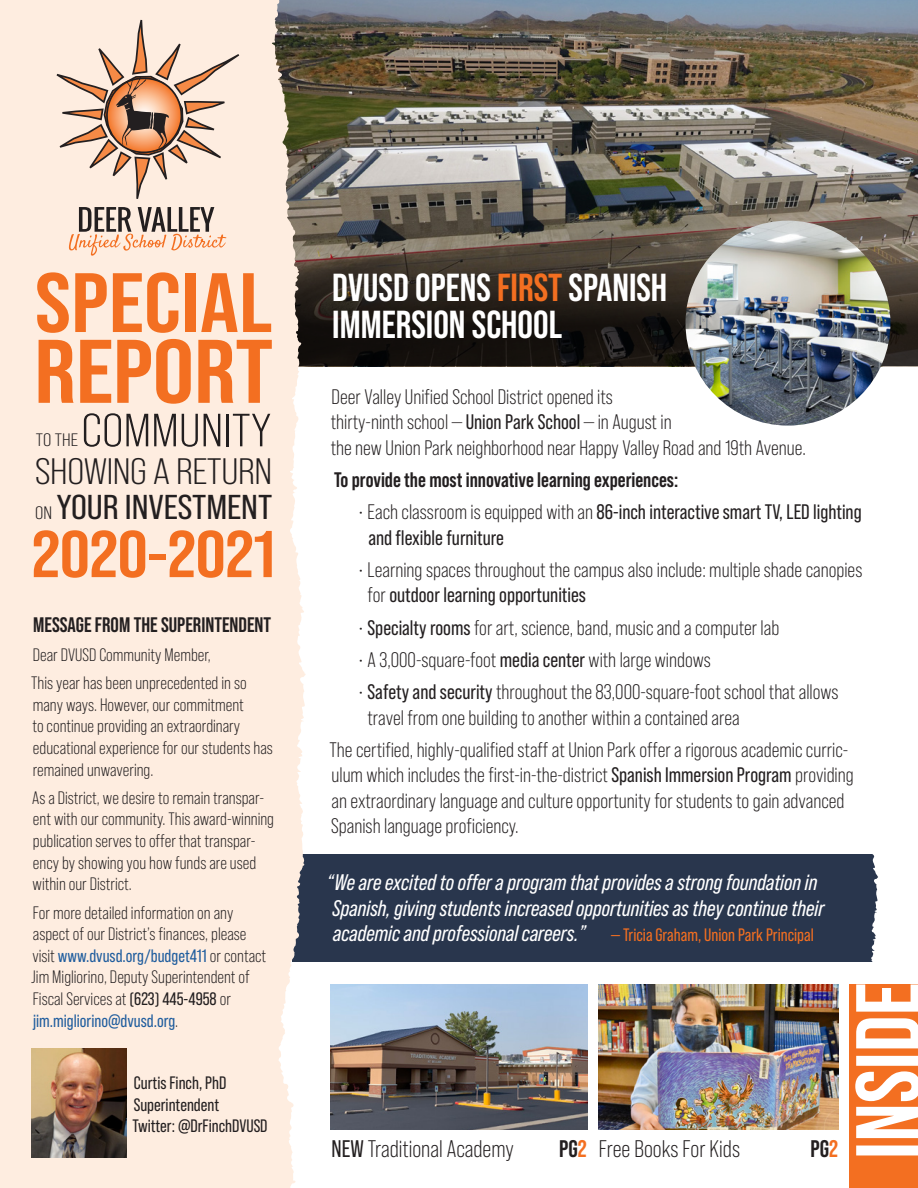
<style>
.page{position:relative;width:918px;height:1188px;background:#fff}
.page>*{position:absolute;margin:0;border:0;box-sizing:border-box;transform-origin:0 0}
.t1{font:700 90px "Bebas Neue Pro";color:#f36f21;scale:1.15 1}
.t2{font:700 84px "Bebas Neue Pro";letter-spacing:.005em;color:#f36f21;scale:1.15 1}
.t3{font:700 66px "Bebas Neue Pro";color:#f36f21;scale:1.14 1}
.t4{font:46.5px "Bebas Neue Pro";letter-spacing:.005em;color:#231f20;scale:1.15 1}
.t5{font:700 39px/37.5px "Bebas Neue Pro";color:#fff}
.t6{font:36.75px "Bebas Neue Pro";letter-spacing:-.01em;color:#231f20;scale:1.15 1}
.t7{font:34.5px "Bebas Neue Pro";color:#231f20;scale:1.15 1}
.t8{font:24px "Bebas Neue Pro";color:#231f20}
.t9{font:700 24px "Bebas Neue Pro";color:#231f20}
.t10{font:italic 22.5px/25.5px "Bebas Neue Pro";color:#fff}
.t11{font:21px/25.5px "Bebas Neue Pro";color:#231f20}
.t12{font:21px/25.5px "Bebas Neue Pro";color:#231f20}
.t13{font:700 21px "Bebas Neue Pro";color:#231f20}
.t14{font:18px/21.6px "Bebas Neue Pro";color:#231f20}
.t15{font:18px/21.6px "Bebas Neue Pro";color:#231f20}
.t16{font:18px "Bebas Neue Pro";color:#231f20;scale:1.15 1}
.s1{font-size:18px}
.s2{color:#215e9e}
.s3{font-style:inherit}
.s4{color:#f36f21}
.s5{font-style:normal;font-size:18px;color:#f36f21}
</style>
<div class="page">
<div style="left:292px;top:854px;width:567px;height:108px;background:#29364d"></div>
<svg style="left:859px;top:854px;width:19px;height:108px"></svg>
<img style="left:308px;top:0;width:610px;height:257px">
<svg style="left:308px;top:257px;width:610px;height:109px;background:#27211b"></svg>
<div style="left:0;top:0;width:255px;height:1188px;background:#feede0"></div>
<svg style="left:255px;top:0;width:53px;height:1188px;fill:#feede0"></svg>
<svg style="left:57px;top:20px;width:182px;height:179px"></svg>
<svg style="left:69px;top:207px;width:157px;height:49px"></svg>
<img style="left:32px;top:1049px;width:94px;height:109px">
<img style="left:598px;top:985px;width:241px;height:144px">
<div style="left:849px;top:984px;width:69px;height:204px;background:#f36f21"></div>
<svg style="left:855px;top:984px;width:63px;height:171px"></svg>
<img style="left:331px;top:984px;width:256px;height:145px">
<img style="left:686px;top:221px;width:204px;height:205px;border-radius:102px">
<h2 class="t2" style="left:35px;top:255px;width:208px">SPECIAL</h2>
<h1 class="t1" style="left:34px;top:320px;width:209px">REPORT</h1>
<p class="t16" style="left:36px;top:430px;width:38px">TO THE</p>
<h3 class="t4" style="left:81px;top:404px;width:167px">COMMUNITY</h3>
<h3 class="t6" style="left:35px;top:450px;width:208px">SHOWING A RETURN</h3>
<h3 class="t7" style="left:35px;top:488px;width:208px"><span class="s1">ON</span> YOUR INVESTMENT</h3>
<h3 class="t3" style="left:32px;top:516px;width:215px">2020-2021</h3>
<p class="t13" style="left:33px;top:613px;width:240px">MESSAGE FROM THE SUPERINTENDENT</p>
<p class="t14" style="left:31px;top:640px;width:217px;line-height:28.3px">Dear DVUSD Community Member,<br>This year has been unprecedented in so</p>
<p class="t14" style="left:32px;top:694px;width:242px">many ways. However, our commitment<br>to continue providing an extraordinary educational experience for our students has remained unwavering.</p>
<p class="t14" style="left:32px;top:787px;width:243px">As a District, we desire to remain transpar&shy;ent with our community. This award-winning publication serves to offer that transpar&shy;ency by showing you how funds are used within our District.</p>
<p class="t14" style="left:31px;top:902px;width:237px">For more detailed information on any aspect of our District’s finances, please visit <span class="s2">www.dvusd.org/budget411</span> or contact Jim Migliorino, Deputy Superintendent of Fiscal Services at <span class="s3">(623) 445-4958</span> or <span class="s2">jim.migliorino@dvusd.org</span>.</p>
<p class="t15" style="left:132px;top:1072px;width:137px">Curtis Finch, PhD<br>Superintendent<br>Twitter: @DrFinchDVUSD</p>
<h3 class="t5" style="left:332px;top:268px;width:337px">DVUSD OPENS <span class="s4">FIRST</span> SPANISH<br>IMMERSION SCHOOL</h3>
<p class="t11" style="left:331px;top:384px;width:477px">Deer Valley Unified School District opened its<br>thirty-ninth school — <span class="s3">Union Park School</span> — in August in<br>the new Union Park neighborhood near Happy Valley Road and 19th Avenue.</p>
<p class="t13" style="left:334px;top:468px;width:346px">To provide the most innovative learning experiences:</p>
<p class="t12" style="left:368px;top:499px;width:495px;text-indent:-11px"><span class="s3">• Each classroom is equipped with an</span> 86-inch interactive smart TV, LED lighting and flexible furniture</p>
<p class="t11" style="left:368px;top:557px;width:496px;text-indent:-10px">• Learning spaces throughout the campus also include: multiple shade canopies for <span class="s3">outdoor learning opportunities</span></p>
<p class="t11" style="left:358px;top:615px;width:423px">• <span class="s3">Specialty rooms</span> for art, science, band, music and a computer lab</p>
<p class="t11" style="left:358px;top:647px;width:355px">• A 3,000-square-foot <span class="s3">media center</span> with large windows</p>
<p class="t11" style="left:368px;top:679px;width:473px;text-indent:-10px">• <span class="s3">Safety and security</span> throughout the 83,000-square-foot school that allows travel from one building to another within a contained area</p>
<p class="t11" style="left:329px;top:737px;width:526px">The certified, highly-qualified staff at Union Park offer a rigorous academic curric&shy;ulum which includes the first-in-the-district <span class="s3">Spanish Immersion Program</span> providing an extraordinary language and culture opportunity for students to gain advanced Spanish language proficiency.</p>
<p class="t10" style="left:327px;top:870px;width:499px">“We are excited to offer a program that provides a strong foundation in<br>Spanish, giving students increased opportunities as they continue their academic and professional careers.” <span class="s5">— Tricia Graham, Union Park Principal</span></p>
<p class="t8" style="left:332px;top:1135px;width:184px"><span class="s3">NEW</span> Traditional Academy</p>
<p class="t9" style="left:559px;top:1135px;width:29px">PG<span class="s4">2</span></p>
<p class="t9" style="left:811px;top:1135px;width:29px">PG<span class="s4">2</span></p>
<p class="t8" style="left:599px;top:1135px;width:143px">Free Books For Kids</p>
</div>
